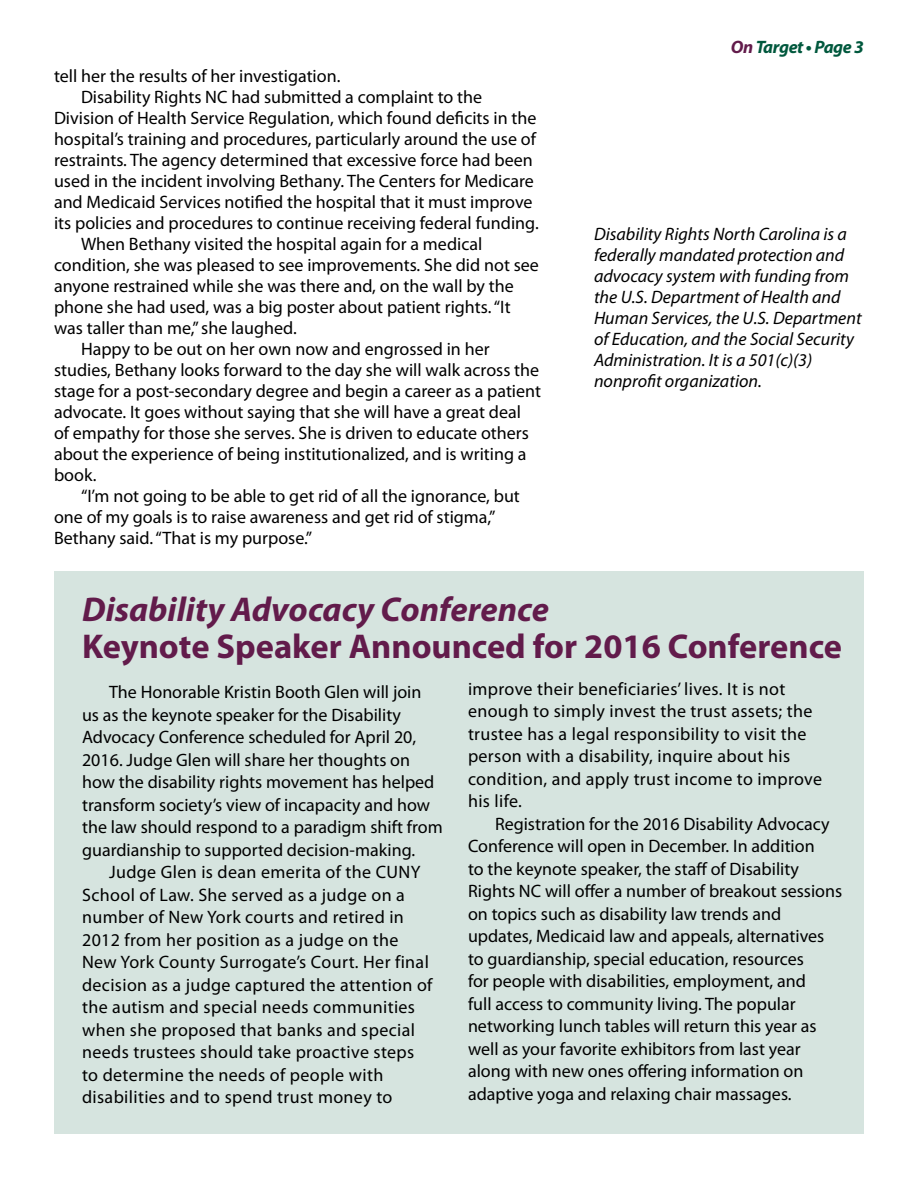
<style>
.page{position:relative;width:918px;height:1188px;background:#fff}
.page>*{position:absolute;margin:0;border:0;box-sizing:border-box;transform-origin:0 0}
.t1{font:700 34.5px "Myriad Pro";color:#621b4b}
.t2{font:italic 700 34.5px "Myriad Pro";color:#621b4b}
.t3{font:18px/22.5px "Myriad Pro";color:#000}
.t4{font:18px/22.5px "Myriad Pro";letter-spacing:.02em;color:#000}
.t5{font:italic 18px/21px "Myriad Pro";color:#000}
.t6{font:italic 700 18px "Myriad Pro";letter-spacing:-.025em;color:#00583d}
.s1{color:#621b4b}
</style>
<div class="page">
<div style="left:54px;top:571px;width:810px;height:563px;background:#d6e4df"></div>
<p class="t3" style="left:54px;top:64px;width:288px">tell her the results of her investigation.</p>
<p class="t3" style="left:81px;top:85px;width:403px">Disability Rights NC had submitted a complaint to the</p>
<p class="t3" style="left:54px;top:106px;width:484px">Division of Health Service Regulation, which found deficits in the</p>
<p class="t3" style="left:54px;top:127px;width:483px">hospital’s training and procedures, particularly around the use of</p>
<p class="t3" style="left:54px;top:148px;width:480px">restraints. The agency determined that excessive force had been</p>
<p class="t3" style="left:54px;top:169px;width:481px">used in the incident involving Bethany. The Centers for Medicare</p>
<p class="t3" style="left:54px;top:190px;width:480px">and Medicaid Services notified the hospital that it must improve</p>
<p class="t3" style="left:54px;top:211px;width:486px">its policies and procedures to continue receiving federal funding.</p>
<p class="t3" style="left:81px;top:232px;width:403px">When Bethany visited the hospital again for a medical</p>
<p class="t3" style="left:54px;top:253px;width:486px">condition, she was pleased to see improvements. She did not see</p>
<p class="t3" style="left:54px;top:274px;width:461px">anyone restrained while she was there and, on the wall by the</p>
<p class="t3" style="left:54px;top:295px;width:458px">phone she had used, was a big poster about patient rights. “It</p>
<p class="t3" style="left:54px;top:316px;width:244px">was taller than me,” she laughed.</p>
<p class="t3" style="left:81px;top:337px;width:410px">Happy to be out on her own now and engrossed in her</p>
<p class="t3" style="left:54px;top:358px;width:487px">studies, Bethany looks forward to the day she will walk across the</p>
<p class="t3" style="left:54px;top:379px;width:489px">stage for a post-secondary degree and begin a career as a patient</p>
<p class="t3" style="left:54px;top:400px;width:469px">advocate. It goes without saying that she will have a great deal</p>
<p class="t3" style="left:54px;top:421px;width:476px">of empathy for those she serves. She is driven to educate others</p>
<p class="t3" style="left:54px;top:443px;width:474px">about the experience of being institutionalized, and is writing a</p>
<p class="t3" style="left:54px;top:464px;width:44px">book.</p>
<p class="t3" style="left:81px;top:485px;width:440px">“I’m not going to be able to get rid of all the ignorance, but</p>
<p class="t3" style="left:54px;top:506px;width:443px">one of my goals is to raise awareness and get rid of stigma,”</p>
<p class="t3" style="left:54px;top:527px;width:260px">Bethany said. “That is my purpose.”</p>
<p class="t6" style="left:731px;top:35px;width:135px"><span class="s1">On</span> Target • Page 3</p>
<p class="t5" style="left:594px;top:223px;width:269px">Disability Rights North Carolina is a federally mandated protection and advocacy system with funding from the U.S. Department of Health and Human Services, the U.S. Department of Education, and the Social Security Administration. It is a 501(c)(3) nonprofit organization.</p>
<h1 class="t2" style="left:82px;top:587px;width:469px">Disability Advocacy Conference</h1>
<h1 class="t1" style="left:82px;top:624px;width:762px">Keynote Speaker Announced for 2016 Conference</h1>
<p class="t3" style="left:82px;top:681px;width:362px;text-indent:27px">The Honorable Kristin Booth Glen will join us as the keynote speaker for the Disability Advocacy Conference scheduled for April 20, 2016. Judge Glen will share her thoughts on how the disability rights movement has helped transform society’s view of incapacity and how the law should respond to a paradigm shift from guardianship to supported decision-making.</p>
<p class="t4" style="left:82px;top:861px;width:352px;text-indent:27px">Judge Glen is dean emerita of the CUNY School of Law. She served as a judge on a number of New York courts and retired in 2012 from her position as a judge on the New York County Surrogate’s Court. Her final decision as a judge captured the attention of the autism and special needs communities when she proposed that banks and special needs trustees should take proactive steps to determine the needs of people with disabilities and to spend trust money to</p>
<p class="t4" style="left:468px;top:677px;width:356px">improve their beneficiaries’ lives. It is not enough to simply invest the trust assets; the trustee has a legal responsibility to visit the person with a disability, inquire about his condition, and apply trust income to improve his life.</p>
<p class="t3" style="left:468px;top:812px;width:376px;text-indent:27px">Registration for the 2016 Disability Advocacy Conference will open in December. In addition<br>to the keynote speaker, the staff of Disability Rights NC will offer a number of breakout sessions on topics such as disability law trends and updates, Medicaid law and appeals, alternatives to guardianship, special education, resources<br>for people with disabilities, employment, and<br>full access to community living. The popular networking lunch tables will return this year as well as your favorite exhibitors from last year along with new ones offering information on adaptive yoga and relaxing chair massages.</p>
</div>
